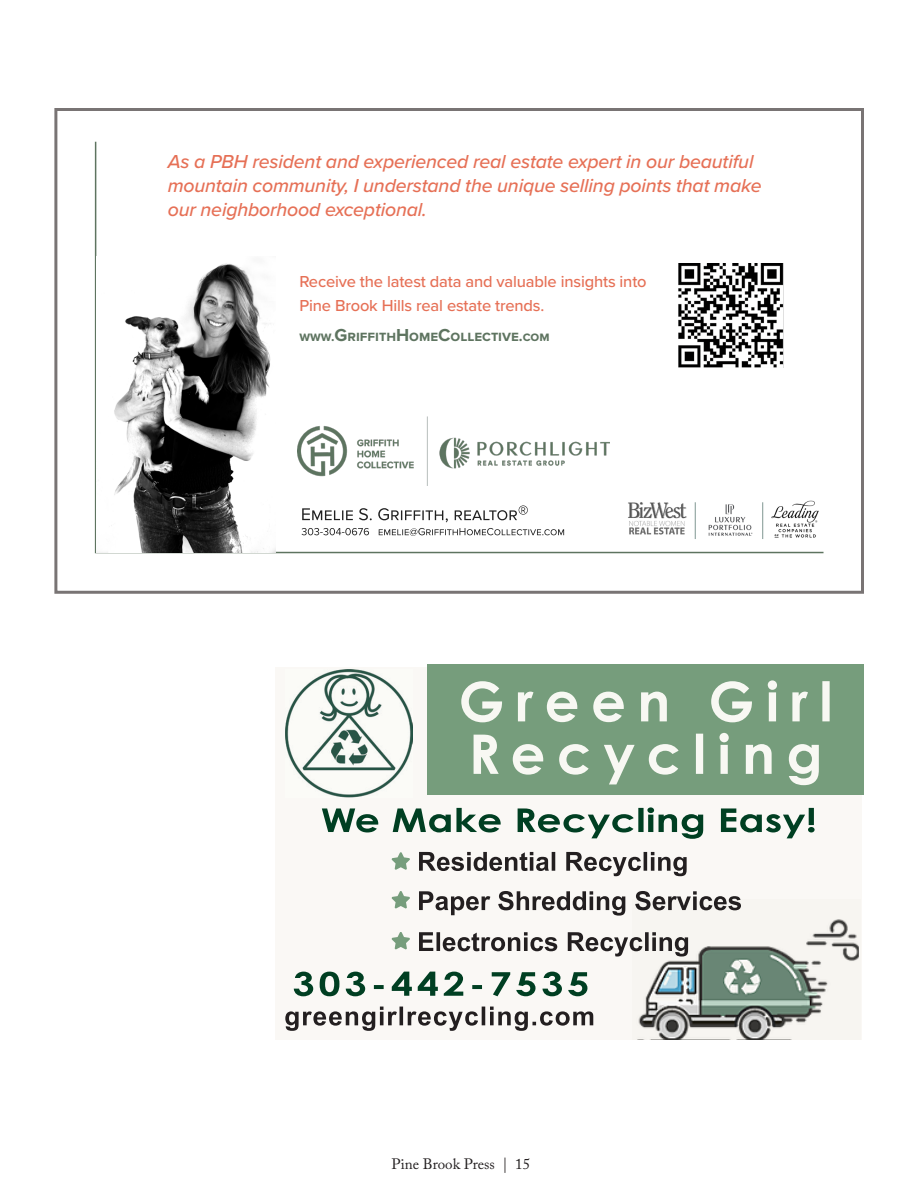
<style>
.page{position:relative;width:918px;height:1188px;background:#fff}
.page>*{position:absolute;margin:0;border:0;box-sizing:border-box;transform-origin:0 0}
.t1{font:italic 500 19.5px/24px "Proxima Nova";letter-spacing:-.01em;color:#e67056}
.t2{font:500 16.5px/24px "Proxima Nova";letter-spacing:-.01em;color:#e67056}
.t3{font:700 15px "Proxima Nova";color:#5e7460}
.t4{font:15px "Adobe Caslon Pro";color:#231f20}
.s1{font-size:13.5px}
.s2{font-size:18px}
</style>
<div class="page">
<svg style="left:94px;top:141px;width:730px;height:413px"></svg>
<div style="left:54px;top:108px;width:810px;height:486px;border:3px solid #797474"></div>
<img style="left:625px;top:497px;width:64px;height:42px">
<img style="left:707px;top:502px;width:47px;height:35px">
<img style="left:772px;top:496px;width:46px;height:46px">
<hr style="left:695px;top:502px;width:1px;height:37px;background:#809792">
<hr style="left:762px;top:502px;width:1px;height:37px;background:#809792">
<img style="left:679px;top:264px;width:105px;height:104px">
<svg style="left:302px;top:528px;width:262px;height:8px"></svg>
<svg style="left:302px;top:505px;width:226px;height:17px"></svg>
<img style="left:297px;top:417px;width:312px;height:69px">
<img style="left:96px;top:257px;width:180px;height:295px">
<div style="left:275px;top:667px;width:586px;height:373px;background:#faf8f5"></div>
<div style="left:427px;top:665px;width:436px;height:130px;background:#769d7c"></div>
<svg style="left:285px;top:1007px;width:308px;height:24px"></svg>
<svg style="left:419px;top:852px;width:268px;height:24px"></svg>
<svg style="left:322px;top:807px;width:493px;height:32px"></svg>
<svg style="left:294px;top:972px;width:293px;height:24px"></svg>
<svg style="left:474px;top:733px;width:345px;height:52px"></svg>
<svg style="left:461px;top:680px;width:369px;height:42px"></svg>
<img style="left:285px;top:670px;width:127px;height:127px">
<img style="left:637px;top:919px;width:222px;height:121px">
<svg style="left:419px;top:932px;width:269px;height:25px"></svg>
<svg style="left:419px;top:891px;width:322px;height:25px"></svg>
<svg style="left:391px;top:852px;width:19px;height:18px"></svg>
<svg style="left:391px;top:891px;width:19px;height:18px"></svg>
<svg style="left:391px;top:932px;width:19px;height:18px"></svg>
<p class="t1" style="left:168px;top:148px;width:596px">As a PBH resident and experienced real estate expert in our beautiful mountain community, I understand the unique selling points that make our neighborhood exceptional.</p>
<p class="t2" style="left:299px;top:269px;width:349px">Receive the latest data and valuable insights into<br>Pine Brook Hills real estate trends.</p>
<p class="t3" style="left:299px;top:325px;width:252px"><span class="s1">www.</span><span class="s2">G</span>riffith<span class="s2">H</span>ome<span class="s2">C</span>ollective.<span class="s1">com</span></p>
<p class="t4" style="left:392px;top:1155px;width:140px">Pine Brook Press | 15</p>
</div>
